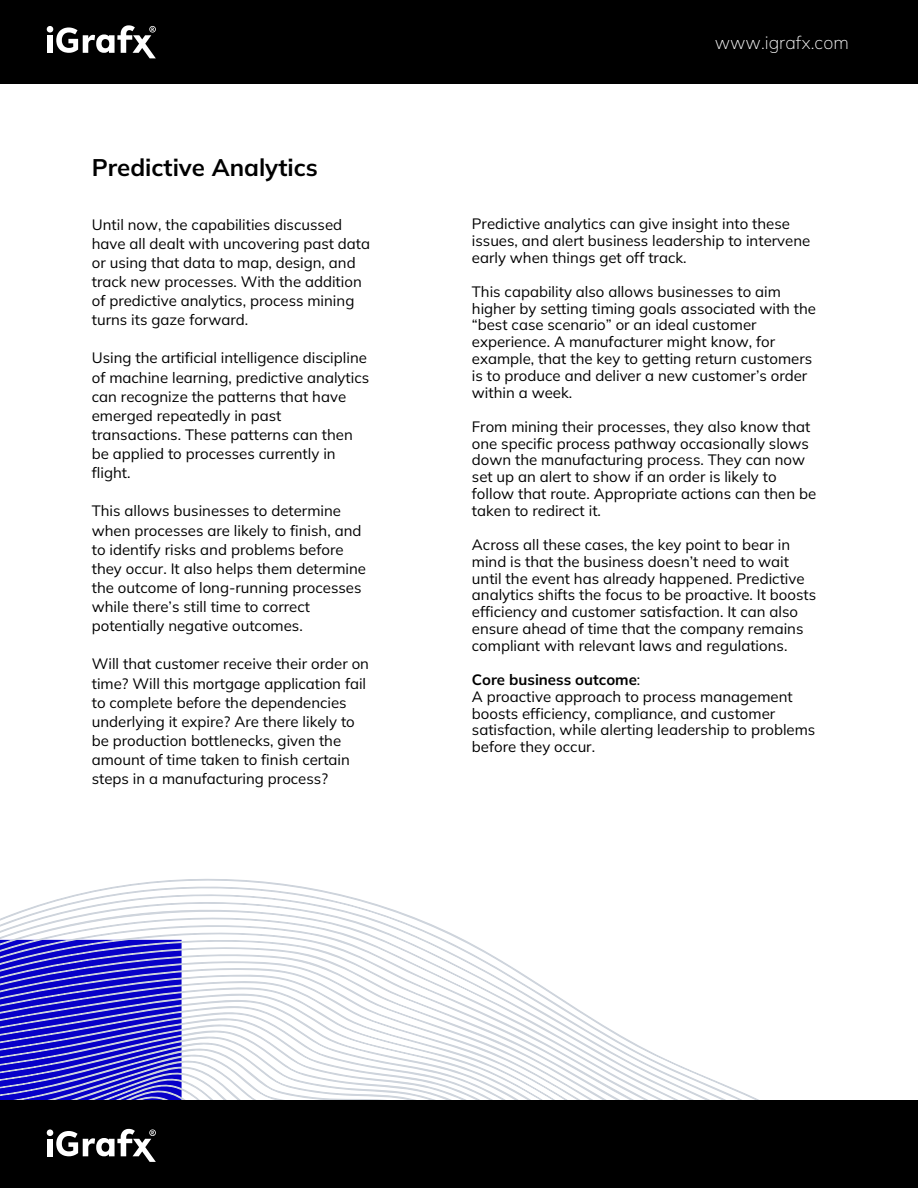
<style>
.page{position:relative;width:918px;height:1188px;background:#fff}
.page>*{position:absolute;margin:0;border:0;box-sizing:border-box;transform-origin:0 0}
.t1{font:700 24px "Mulish";color:#000}
.t2{font:200 18px "Mulish";color:#fff}
.t3{font:15px/16.8px "Mulish";color:#000}
.t4{font:700 15px "Mulish";color:#000}
.s1{font-weight:400}
</style>
<div class="page">
<div style="left:0;top:0;width:918px;height:83px;background:#000"></div>
<svg style="left:7px;top:903px;width:404px;height:13px"></svg>
<svg style="left:0;top:916px;width:430px;height:8px"></svg>
<svg style="left:0;top:924px;width:446px;height:7px"></svg>
<svg style="left:0;top:931px;width:462px;height:8px"></svg>
<svg style="left:0;top:939px;width:476px;height:7px"></svg>
<svg style="left:0;top:946px;width:488px;height:7px"></svg>
<svg style="left:0;top:953px;width:500px;height:7px"></svg>
<svg style="left:0;top:960px;width:512px;height:7px"></svg>
<svg style="left:0;top:967px;width:523px;height:7px"></svg>
<svg style="left:0;top:974px;width:532px;height:6px"></svg>
<svg style="left:0;top:980px;width:542px;height:6px"></svg>
<svg style="left:0;top:986px;width:551px;height:6px"></svg>
<svg style="left:0;top:992px;width:759px;height:108px"></svg>
<svg style="left:0;top:998px;width:757px;height:102px"></svg>
<svg style="left:0;top:1004px;width:745px;height:96px"></svg>
<svg style="left:0;top:1010px;width:733px;height:90px"></svg>
<svg style="left:0;top:1016px;width:721px;height:84px"></svg>
<svg style="left:0;top:1022px;width:709px;height:78px"></svg>
<svg style="left:0;top:1028px;width:696px;height:72px"></svg>
<svg style="left:0;top:1034px;width:685px;height:66px"></svg>
<svg style="left:0;top:1040px;width:672px;height:60px"></svg>
<svg style="left:0;top:1047px;width:652px;height:53px"></svg>
<svg style="left:0;top:1052px;width:640px;height:48px"></svg>
<svg style="left:0;top:1058px;width:629px;height:42px"></svg>
<svg style="left:0;top:1064px;width:617px;height:36px"></svg>
<svg style="left:0;top:1070px;width:606px;height:30px"></svg>
<svg style="left:0;top:1076px;width:594px;height:24px"></svg>
<svg style="left:0;top:1082px;width:583px;height:18px"></svg>
<svg style="left:0;top:1088px;width:571px;height:12px"></svg>
<svg style="left:0;top:1094px;width:560px;height:6px"></svg>
<svg style="left:47px;top:25px;width:109px;height:33px"></svg>
<div style="left:0;top:1100px;width:918px;height:86px;background:#000"></div>
<svg style="left:0;top:1128px;width:526px;height:60px"></svg>
<p class="t1" style="left:92px;top:152px;width:228px">Predictive Analytics</p>
<h2 class="t3" style="left:92px;top:216px;width:252px">Until now, the capabilities discussed</h2>
<h1 class="t3" style="left:92px;top:235px;width:280px">have all dealt with uncovering past data</h1>
<p class="t3" style="left:92px;top:254px;width:265px">or using that data to map, design, and</p>
<p class="t3" style="left:92px;top:273px;width:272px">track new processes. With the addition</p>
<p class="t3" style="left:92px;top:292px;width:264px">of predictive analytics, process mining</p>
<p class="t3" style="left:92px;top:311px;width:158px">turns its gaze forward.</p>
<p class="t3" style="left:92px;top:349px;width:277px">Using the artificial intelligence discipline</p>
<p class="t3" style="left:92px;top:369px;width:279px">of machine learning, predictive analytics</p>
<p class="t3" style="left:92px;top:388px;width:256px">can recognize the patterns that have</p>
<p class="t3" style="left:92px;top:407px;width:191px">emerged repeatedly in past</p>
<p class="t3" style="left:92px;top:426px;width:263px">transactions. These patterns can then</p>
<p class="t3" style="left:92px;top:445px;width:245px">be applied to processes currently in</p>
<p class="t3" style="left:92px;top:464px;width:40px">flight.</p>
<p class="t3" style="left:92px;top:502px;width:251px">This allows businesses to determine</p>
<p class="t3" style="left:92px;top:522px;width:271px">when processes are likely to finish, and</p>
<p class="t3" style="left:92px;top:541px;width:253px">to identify risks and problems before</p>
<p class="t3" style="left:92px;top:560px;width:276px">they occur. It also helps them determine</p>
<p class="t3" style="left:92px;top:579px;width:271px">the outcome of long-running processes</p>
<p class="t3" style="left:92px;top:598px;width:220px">while there’s still time to correct</p>
<p class="t3" style="left:92px;top:617px;width:213px">potentially negative outcomes.</p>
<p class="t3" style="left:92px;top:655px;width:279px">Will that customer receive their order on</p>
<p class="t3" style="left:92px;top:675px;width:276px">time? Will this mortgage application fail</p>
<p class="t3" style="left:92px;top:694px;width:256px">to complete before the dependencies</p>
<p class="t3" style="left:92px;top:713px;width:265px">underlying it expire? Are there likely to</p>
<p class="t3" style="left:92px;top:732px;width:251px">be production bottlenecks, given the</p>
<p class="t3" style="left:92px;top:751px;width:260px">amount of time taken to finish certain</p>
<p class="t3" style="left:92px;top:770px;width:238px">steps in a manufacturing process?</p>
<p class="t2" style="left:715px;top:30px;width:136px">www.igrafx.com</p>
<p class="t3" style="left:472px;top:215px;width:340px">Predictive analytics can give insight into these issues, and alert business leadership to intervene early when things get off track.</p>
<p class="t3" style="left:472px;top:283px;width:346px">This capability also allows businesses to aim higher by setting timing goals associated with the</p>
<p class="t3" style="left:472px;top:316px;width:305px">“best case scenario” or an ideal customer experience. A manufacturer might know, for</p>
<p class="t3" style="left:472px;top:350px;width:342px">example, that the key to getting return customers is to produce and deliver a new customer’s order</p>
<p class="t3" style="left:472px;top:384px;width:102px">within a week.</p>
<p class="t3" style="left:472px;top:418px;width:346px">From mining their processes, they also know that one specific process pathway occasionally slows down the manufacturing process. They can now set up an alert to show if an order is likely to follow that route. Appropriate actions can then be</p>
<p class="t3" style="left:472px;top:502px;width:131px">taken to redirect it.</p>
<p class="t3" style="left:472px;top:536px;width:334px">Across all these cases, the key point to bear in mind is that the business doesn’t need to wait until the event has already happened. Predictive</p>
<p class="t3" style="left:472px;top:586px;width:346px">analytics shifts the focus to be proactive. It boosts efficiency and customer satisfaction. It can also</p>
<p class="t3" style="left:472px;top:620px;width:333px">ensure ahead of time that the company remains compliant with relevant laws and regulations.</p>
<p class="t4" style="left:472px;top:670px;width:170px">Core business outcome<span class="s1">:</span></p>
<p class="t3" style="left:472px;top:688px;width:322px">A proactive approach to process management boosts efficiency, compliance, and customer</p>
<p class="t3" style="left:472px;top:721px;width:345px">satisfaction, while alerting leadership to problems before they occur.</p>
</div>
